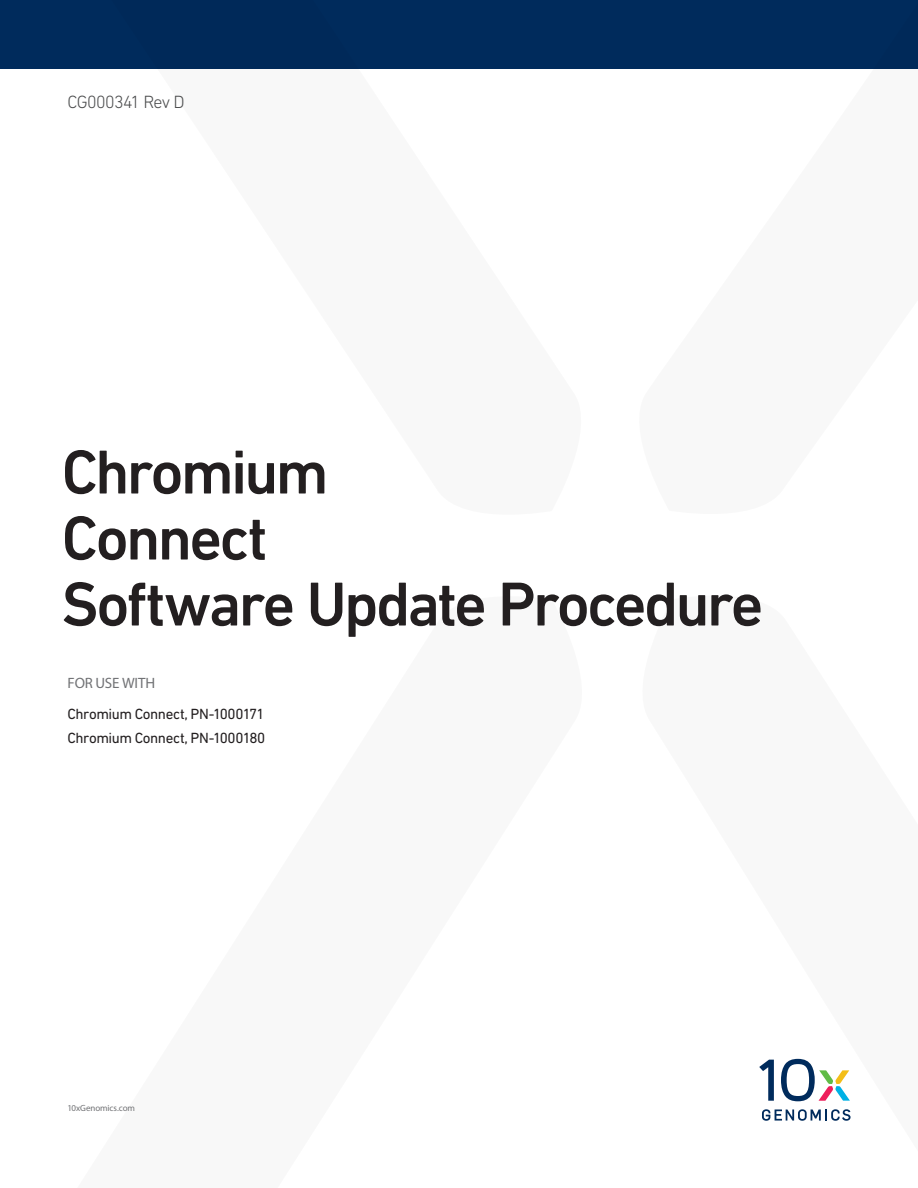
<style>
.page{position:relative;width:918px;height:1188px;background:#fff}
.page>*{position:absolute;margin:0;border:0;box-sizing:border-box;transform-origin:0 0}
.Main_Title{font:500 63px/66px "DIN Next LT Pro";letter-spacing:-.045em;color:#231f20}
.Document_Number{font:300 18px "DIN Next LT Pro";letter-spacing:-.035em;color:#4b4c4d}
.Summary_Information{font:15px "DIN Next LT Pro";letter-spacing:-.03em;color:#231f20}
.Subhead{font:15px "Myriad Pro";letter-spacing:-.005em;color:#717275}
.URL{font:9px "Myriad Pro";letter-spacing:-.01em;color:#717275}
</style>
<div class="page">
<div style="left:0;top:0;width:918px;height:69px;background:#002b5c"></div>
<svg style="left:759px;top:1058px;width:92px;height:63px"></svg>
<p class="Document_Number" style="left:68px;top:92px;width:119px">CG000341 Rev D</p>
<p class="Main_Title" style="left:62px;top:439px;width:703px">Chromium<br>Connect<br>Software Update Procedure</p>
<p class="Subhead" style="left:68px;top:673px;width:89px">FOR USE WITH</p>
<p class="Summary_Information" style="left:68px;top:705px;width:199px">Chromium Connect, PN-1000171</p>
<p class="Summary_Information" style="left:68px;top:729px;width:199px">Chromium Connect, PN-1000180</p>
<p class="URL" style="left:68px;top:1102px;width:69px">10xGenomics.com</p>
</div>
